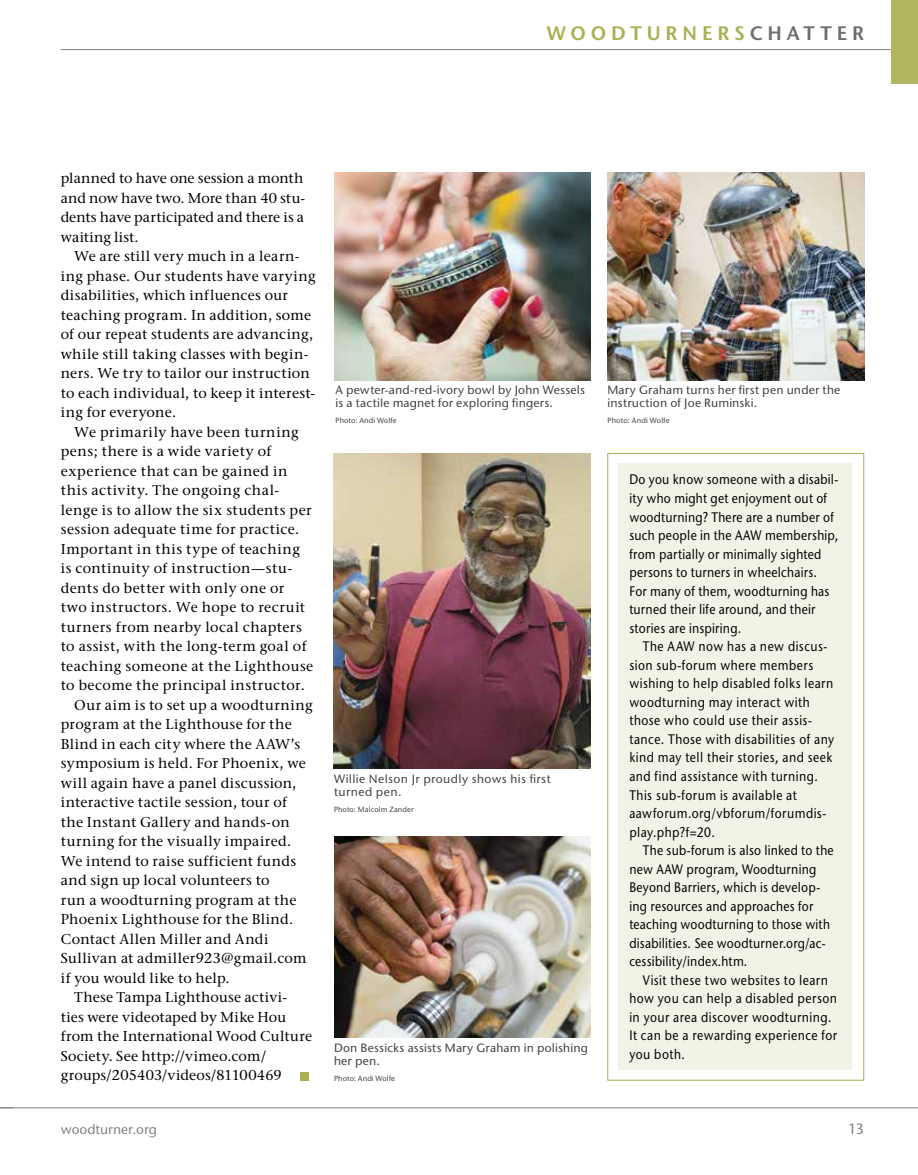
<style>
.page{position:relative;width:918px;height:1175px;background:#fff}
.page>*{position:absolute;margin:0;border:0;box-sizing:border-box;transform-origin:0 0}
.t1{font:600 19.5px "Stone Sans ITC Pro";letter-spacing:.25em;color:#a9b050}
.t2{font:500 15px "Stone Sans ITC Pro";color:#808285}
.t3{font:500 14.25px/19.5px "Stone Serif ITC Pro";letter-spacing:.025em;color:#000;text-align:justify}
.t4{font:500 13.8px/18.6px "Stone Sans ITC Pro";letter-spacing:.03em;color:#000;scale:.87 1}
.t5{font:500 13.5px "Stone Sans ITC Pro";color:#808285}
.t6{font:500 12px/13.5px "Stone Sans ITC Pro";letter-spacing:.015em;color:#414042}
.t7{font:500 12px/13.5px "Stone Sans ITC Pro";letter-spacing:.035em;color:#414042}
.t8{font:500 7.5px "Stone Sans ITC Pro";letter-spacing:.015em;color:#414042}
.s1{color:#6d6e71}
</style>
<div class="page">
<hr style="left:0;top:1107px;width:918px;height:1px;background:#808285">
<hr style="left:61px;top:49px;width:857px;height:1px;background:#808285">
<div style="left:891px;top:0;width:27px;height:84px;background:#b0b760"></div>
<svg style="left:0;top:1107px;width:14px;height:1px"></svg>
<div style="left:608px;top:453px;width:256px;height:627px;background:#fff;border:1px solid #a9b050"></div>
<div style="left:619px;top:463px;width:233px;height:606px;background:#f1f3e6"></div>
<img style="left:334px;top:836px;width:257px;height:201px">
<img style="left:334px;top:173px;width:257px;height:207px">
<img style="left:608px;top:173px;width:256px;height:207px">
<img style="left:334px;top:453px;width:257px;height:315px">
<div style="left:300px;top:1072px;width:8px;height:8px;background:#a9b050"></div>
<h1 class="t1" style="left:547px;top:21px;width:319px">WOODTURNERS<span class="s1">CHATTER</span></h1>
<p class="t3" style="left:61px;top:169px;width:246px">planned to have one session a month and now have two. More than 40 stu&shy;dents have participated and there is a waiting list.</p>
<p class="t3" style="left:61px;top:247px;width:256px;text-align:left;text-indent:13px">We are still very much in a learn&shy;ing phase. Our students have varying disabilities, which influences our teaching program. In addition, some of our repeat students are advancing, while still taking classes with begin&shy;ners. We try to tailor our instruction to each individual, to keep it interest&shy;ing for everyone.</p>
<p class="t3" style="left:74px;top:422px;width:226px">We primarily have been turning</p>
<p class="t3" style="left:61px;top:442px;width:212px">pens; there is a wide variety of</p>
<p class="t3" style="left:61px;top:461px;width:228px">experience that can be gained in</p>
<p class="t3" style="left:61px;top:481px;width:220px">this activity. The ongoing chal-</p>
<p class="t3" style="left:61px;top:500px;width:253px">lenge is to allow the six students per</p>
<p class="t3" style="left:61px;top:520px;width:240px">session adequate time for practice.</p>
<p class="t3" style="left:61px;top:539px;width:241px">Important in this type of teaching</p>
<p class="t3" style="left:61px;top:559px;width:233px">is continuity of instruction—stu-</p>
<p class="t3" style="left:61px;top:578px;width:225px">dents do better with only one or</p>
<p class="t3" style="left:61px;top:598px;width:246px">two instructors. We hope to recruit</p>
<p class="t3" style="left:61px;top:617px;width:243px">turners from nearby local chapters</p>
<p class="t3" style="left:61px;top:637px;width:247px">to assist, with the long-term goal of</p>
<p class="t3" style="left:61px;top:656px;width:254px">teaching someone at the Lighthouse</p>
<p class="t3" style="left:61px;top:676px;width:246px">to become the principal instructor.</p>
<p class="t3" style="left:74px;top:695px;width:240px">Our aim is to set up a woodturning</p>
<p class="t3" style="left:61px;top:715px;width:232px">program at the Lighthouse for the</p>
<p class="t3" style="left:61px;top:734px;width:241px">Blind in each city where the AAW’s</p>
<p class="t3" style="left:61px;top:753px;width:247px">symposium is held. For Phoenix, we</p>
<p class="t3" style="left:61px;top:773px;width:237px">will again have a panel discussion,</p>
<p class="t3" style="left:61px;top:792px;width:228px">interactive tactile session, tour of</p>
<p class="t3" style="left:61px;top:812px;width:230px">the Instant Gallery and hands-on</p>
<p class="t3" style="left:61px;top:831px;width:232px">turning for the visually impaired.</p>
<p class="t3" style="left:61px;top:851px;width:237px">We intend to raise sufficient funds</p>
<p class="t3" style="left:61px;top:870px;width:210px">and sign up local volunteers to</p>
<p class="t3" style="left:61px;top:890px;width:237px">run a woodturning program at the</p>
<p class="t3" style="left:61px;top:909px;width:234px">Phoenix Lighthouse for the Blind.</p>
<p class="t3" style="left:61px;top:929px;width:209px">Contact Allen Miller and Andi</p>
<p class="t3" style="left:61px;top:948px;width:248px">Sullivan at admiller923@gmail.com</p>
<p class="t3" style="left:61px;top:968px;width:171px">if you would like to help.</p>
<p class="t3" style="left:74px;top:987px;width:214px">These Tampa Lighthouse activi-</p>
<p class="t3" style="left:61px;top:1007px;width:227px">ties were videotaped by Mike Hou</p>
<p class="t3" style="left:61px;top:1026px;width:253px">from the International Wood Culture</p>
<p class="t3" style="left:61px;top:1046px;width:207px">Society. See http://vimeo.com/</p>
<p class="t3" style="left:61px;top:1065px;width:222px">groups/205403/videos/81100469</p>
<p class="t6" style="left:336px;top:383px;width:251px">A pewter-and-red-ivory bowl by John Wessels is a tactile magnet for exploring fingers.</p>
<p class="t8" style="left:336px;top:416px;width:63px">Photo: Andi Wolfe</p>
<p class="t7" style="left:334px;top:771px;width:218px">Willie Nelson Jr proudly shows his first turned pen.</p>
<p class="t8" style="left:334px;top:804px;width:81px">Photo: Malcolm Zander</p>
<p class="t6" style="left:334px;top:1040px;width:255px">Don Bessicks assists Mary Graham in polishing her pen.</p>
<p class="t8" style="left:334px;top:1073px;width:63px">Photo: Andi Wolfe</p>
<p class="t6" style="left:608px;top:382px;width:234px">Mary Graham turns her first pen under the instruction of Joe Ruminski.</p>
<p class="t8" style="left:608px;top:415px;width:64px">Photo: Andi Wolfe</p>
<p class="t4" style="left:629px;top:470px;width:242px">Do you know someone with a disabil&shy;ity who might get enjoyment out of woodturning? There are a number of such people in the AAW membership, from partially or minimally sighted persons to turners in wheelchairs.<br>For many of them, woodturning has turned their life around, and their stories are inspiring.</p>
<p class="t4" style="left:629px;top:637px;width:237px;text-indent:13px">The AAW now has a new discus&shy;sion sub-forum where members wishing to help disabled folks learn woodturning may interact with those who could use their assis&shy;tance. Those with disabilities of any kind may tell their stories, and seek and find assistance with turning.<br>This sub-forum is available at aawforum.org/vbforum/forumdis&shy;play.php?f=20.</p>
<p class="t4" style="left:629px;top:841px;width:236px;text-indent:13px">The sub-forum is also linked to the new AAW program, Woodturning Beyond Barriers, which is develop&shy;ing resources and approaches for teaching woodturning to those with disabilities. See woodturner.org/ac&shy;cessibility/index.htm.</p>
<p class="t4" style="left:629px;top:970px;width:240px;text-indent:13px">Visit these two websites to learn how you can help a disabled person in your area discover woodturning.<br>It can be a rewarding experience for you both.</p>
<p class="t5" style="left:61px;top:1120px;width:98px">woodturner.org</p>
<p class="t2" style="left:848px;top:1119px;width:17px">13</p>
</div>
